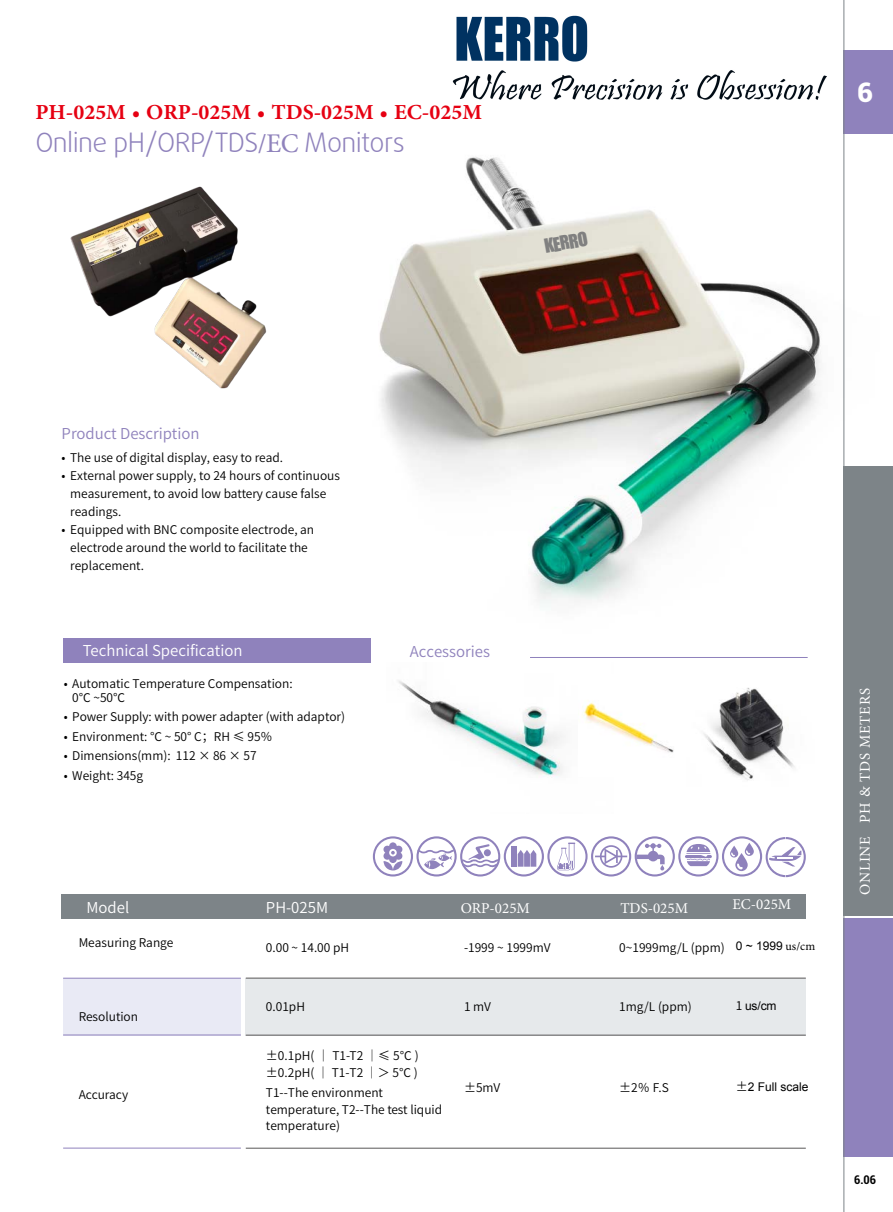
<style>
.page{position:relative;width:893px;height:1212px;background:#fff}
.page>*{position:absolute;margin:0;border:0;box-sizing:border-box;transform-origin:0 0}
.t1{font:700 30px "Adobe Arabic";color:#e60012}
.t2{font:300 27px "Daxline Pro";letter-spacing:-.025em;color:#8f82bc}
.t3{font:900 27px "Roboto";color:#fff}
.t4{font:18px "Impact";color:#808080}
.t5{font:15px "Source Han Sans CN";color:#fff}
.t6{font:15px "Source Han Sans CN";color:#8f82bc}
.t7{font:15px "Minion Pro";color:#fff}
.t8{font:15px "Minion Pro";letter-spacing:.05em;color:#fff}
.t9{font:12px/18px "Source Han Sans CN";color:#000}
.t10{font:12px "Arial";color:#000}
.t11{font:700 condensed 12px "Roboto";color:#000}
.s1{font-family:"Minion Pro";font-weight:400}
.s2{font-family:"Minion Pro"}
.s3{font-family:"Source Han Sans CN"}
</style>
<div class="page">
<img style="left:379px;top:134px;width:501px;height:470px">
<div style="left:64px;top:638px;width:307px;height:24px;background:#8f82bc"></div>
<div style="left:63px;top:978px;width:178px;height:57px;background:#e9eaf5"></div>
<hr style="left:63px;top:978px;width:178px;height:1px;background:#8f82bc">
<hr style="left:63px;top:1035px;width:178px;height:1px;background:#8f82bc">
<hr style="left:63px;top:1148px;width:178px;height:1px;background:#8f82bc">
<div style="left:246px;top:978px;width:560px;height:57px;background:#e6e9eb"></div>
<hr style="left:246px;top:978px;width:560px;height:1px;background:#595757">
<hr style="left:246px;top:1035px;width:560px;height:1px;background:#595757">
<hr style="left:246px;top:1148px;width:560px;height:1px;background:#595757">
<div style="left:62px;top:895px;width:744px;height:24px;background:#7d8488"></div>
<img style="left:398px;top:680px;width:167px;height:98px">
<img style="left:583px;top:701px;width:91px;height:52px">
<hr style="left:530px;top:657px;width:278px;height:1px;background:#8f82bc">
<svg style="left:373px;top:836px;width:433px;height:41px"></svg>
<img style="left:703px;top:688px;width:92px;height:93px">
<div style="left:845px;top:142px;width:34px;height:85px;background:#fff"></div>
<div style="left:844px;top:918px;width:49px;height:239px;background:#8f82bc"></div>
<div style="left:844px;top:467px;width:49px;height:449px;background:#7d8488"></div>
<div style="left:844px;top:51px;width:49px;height:83px;background:#8f82bc"></div>
<hr style="left:843px;top:0;width:1px;height:1212px;background:#7d8488">
<img style="left:452px;top:15px;width:375px;height:85px">
<img style="left:70px;top:186px;width:197px;height:203px">
<h1 class="t1" style="left:35px;top:91px;width:448px">PH-025M • ORP-025M • TDS-025M • EC-025M</h1>
<h2 class="t2" style="left:35px;top:124px;width:371px">Online pH/ORP/TDS<span class="s1">/EC</span> Monitors</h2>
<h3 class="t4" style="left:542px;top:232px;width:45px;rotate:-10deg">KERRO</h3>
<h2 class="t3" style="left:858px;top:73px;width:17px">6</h2>
<p class="t6" style="left:62px;top:425px;width:139px">Product Description</p>
<p class="t9" style="left:62px;top:449px;width:223px">• The use of digital display, easy to read.</p>
<p class="t9" style="left:70px;top:467px;width:271px;text-indent:-9px">• External power supply, to 24 hours of continuous measurement, to avoid low battery cause false readings.</p>
<p class="t9" style="left:70px;top:521px;width:246px;text-indent:-9px">• Equipped with BNC composite electrode, an electrode around the world to facilitate the replacement.</p>
<p class="t5" style="left:83px;top:642px;width:161px">Technical Specification</p>
<p class="t9" style="left:72px;top:678px;width:222px;line-height:13.2px;text-indent:-9px">• Automatic Temperature Compensation:<br>0℃ ~50℃</p>
<p class="t9" style="left:64px;top:708px;width:283px">• Power Supply: with power adapter (with adaptor)</p>
<p class="t9" style="left:64px;top:727px;width:210px">• Environment: ℃ ~ 50° C；RH ≤ 95％</p>
<p class="t9" style="left:64px;top:747px;width:195px">• Dimensions(mm): 112 × 86 × 57</p>
<p class="t9" style="left:64px;top:766px;width:81px">• Weight: 345g</p>
<p class="t6" style="left:410px;top:643px;width:82px">Accessories</p>
<p class="t5" style="left:87px;top:899px;width:44px">Model</p>
<p class="t5" style="left:266px;top:899px;width:64px">PH-025M</p>
<p class="t7" style="left:461px;top:898px;width:71px">ORP-025M</p>
<p class="t7" style="left:620px;top:898px;width:69px">TDS-025M</p>
<p class="t9" style="left:266px;top:939px;width:85px">0.00 ~ 14.00 pH</p>
<p class="t9" style="left:464px;top:939px;width:88px">-1999 ~ 1999mV</p>
<p class="t9" style="left:619px;top:939px;width:107px">0~1999mg/L (ppm)</p>
<p class="t9" style="left:79px;top:933px;width:96px">Measuring Range</p>
<p class="t7" style="left:732px;top:894px;width:60px">EC-025M</p>
<p class="t10" style="left:736px;top:938px;width:81px">0 ~ 1999 <span class="s2">us/cm</span></p>
<p class="t9" style="left:79px;top:1008px;width:61px">Resolution</p>
<p class="t9" style="left:79px;top:1086px;width:51px">Accuracy</p>
<p class="t9" style="left:266px;top:998px;width:41px">0.01pH</p>
<p class="t9" style="left:266px;top:1048px;width:154px;line-height:16.5px">±0.1pH( │ T1-T2 │≤ 5℃ ) ±0.2pH( │ T1-T2 │＞ 5℃ )</p>
<p class="t9" style="left:266px;top:1085px;width:178px;line-height:16.5px">T1--The environment temperature, T2--The test liquid temperature)</p>
<p class="t9" style="left:464px;top:998px;width:28px">1 mV</p>
<p class="t9" style="left:619px;top:998px;width:74px">1mg/L (ppm)</p>
<p class="t9" style="left:464px;top:1079px;width:38px">±5mV</p>
<p class="t9" style="left:619px;top:1079px;width:51px">±2％ F.S</p>
<p class="t10" style="left:736px;top:997px;width:42px"><span class="s3">1</span> us/cm</p>
<p class="t10" style="left:736px;top:1078px;width:74px"><span class="s3">±</span>2 Full scale</p>
<p class="t8" style="left:855px;top:895px;width:208px;rotate:-90deg">ONLINE PH &amp; TDS METERS</p>
<p class="t11" style="left:854px;top:1171px;width:24px">6.06</p>
</div>
